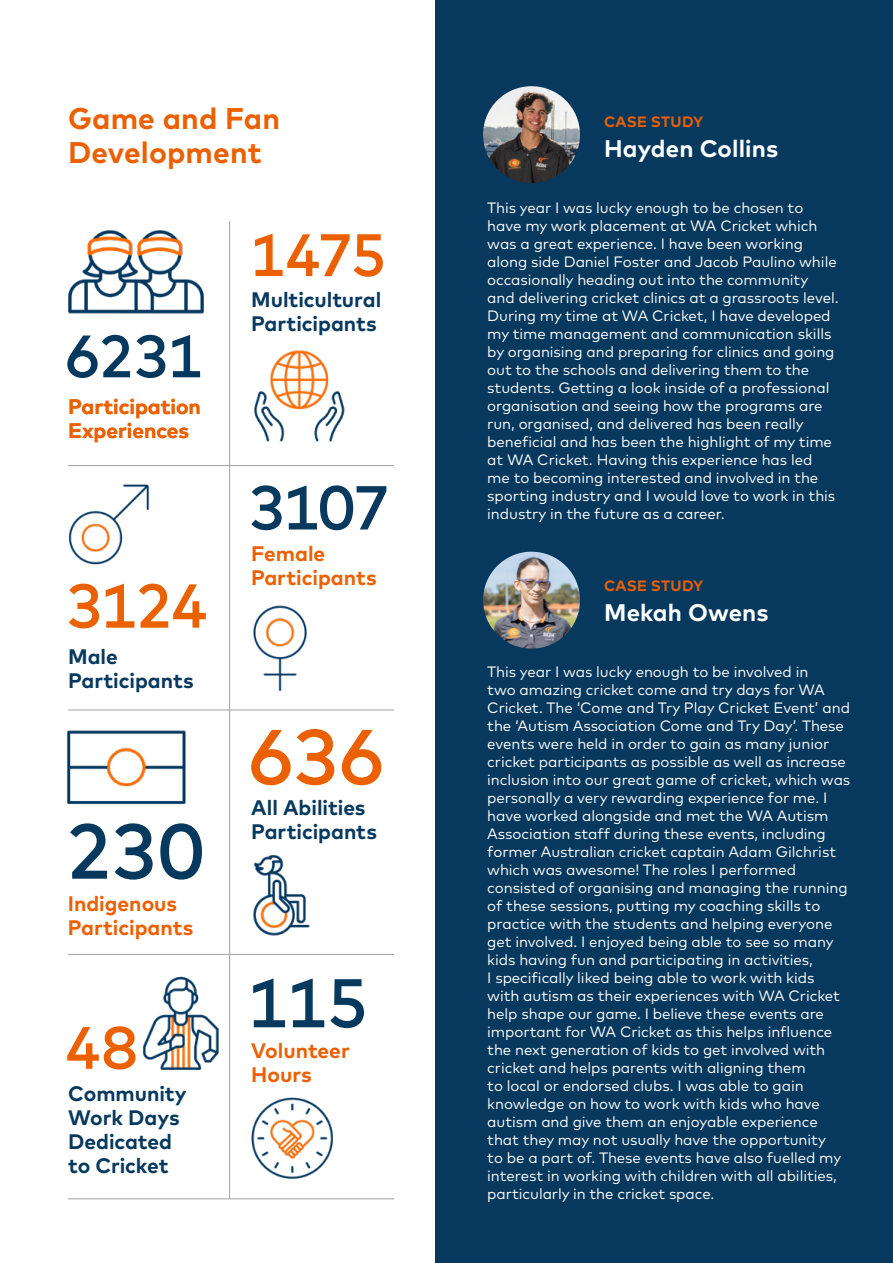
<style>
.page{position:relative;width:893px;height:1263px;background:#fff}
.page>*{position:absolute;margin:0;border:0;box-sizing:border-box;transform-origin:0 0}
.t1{font:500 77.7px "Mark";color:#07395e}
.t2{font:500 77.7px "Mark";color:#eb6000}
.t3{font:500 68.7px "Mark";color:#07395e}
.t4{font:500 61.95px "Mark";color:#eb6000}
.t5{font:500 61.95px "Mark";color:#07395e}
.t6{font:500 59.7px "Mark";letter-spacing:-.02em;color:#eb6000}
.t7{font:500 59.7px "Mark";color:#07395e}
.t8{font:700 29.85px/33.6px "Mark";letter-spacing:.005em;color:#eb6000}
.t9{font:700 24px "Mark";letter-spacing:.005em;color:#fff}
.t10{font:700 21px/24px "Mark";color:#07395e}
.t11{font:700 21px/24px "Mark";color:#eb6000}
.t12{font:15px/18px "Mark";letter-spacing:-.005em;color:#fff}
.t13{font:700 15px "Mark";letter-spacing:.015em;color:#eb6000}
</style>
<div class="page">
<div style="left:436px;top:0;width:457px;height:1263px;background:#07395e"></div>
<hr style="left:68px;top:1198px;width:326px;height:1px;background:#a1a2a2">
<hr style="left:68px;top:465px;width:326px;height:1px;background:#a1a2a2">
<hr style="left:68px;top:710px;width:326px;height:1px;background:#a1a2a2">
<hr style="left:68px;top:954px;width:326px;height:1px;background:#a1a2a2">
<hr style="left:229px;top:221px;width:1px;height:978px;background:#a1a2a2">
<img style="left:251px;top:1097px;width:82px;height:82px">
<img style="left:69px;top:484px;width:81px;height:81px">
<img style="left:253px;top:855px;width:57px;height:80px">
<img style="left:254px;top:350px;width:91px;height:92px">
<img style="left:67px;top:730px;width:119px;height:74px">
<img style="left:253px;top:605px;width:54px;height:86px">
<img style="left:143px;top:976px;width:76px;height:94px">
<img style="left:483px;top:86px;width:97px;height:97px;border-radius:48px">
<img style="left:483px;top:552px;width:97px;height:97px;border-radius:48px">
<img style="left:68px;top:230px;width:136px;height:83px">
<h3 class="t8" style="left:68px;top:102px;width:214px">Game and Fan<br>Development</h3>
<p class="t13" style="left:604px;top:113px;width:101px">CASE STUDY</p>
<h3 class="t9" style="left:604px;top:135px;width:175px">Hayden Collins</h3>
<h3 class="t7" style="left:65px;top:322px;width:140px">6231</h3>
<h3 class="t11" style="left:68px;top:394px;width:134px">Participation<br>Experiences</h3>
<h3 class="t4" style="left:66px;top:570px;width:144px">3124</h3>
<h3 class="t10" style="left:68px;top:644px;width:127px">Male<br>Participants</h3>
<h1 class="t1" style="left:66px;top:806px;width:140px">230</h1>
<h3 class="t11" style="left:68px;top:891px;width:127px">Indigenous<br>Participants</h3>
<h3 class="t6" style="left:65px;top:1013px;width:74px">48</h3>
<h3 class="t10" style="left:68px;top:1082px;width:120px">Community<br>Work Days<br>Dedicated to Cricket</h3>
<h3 class="t6" style="left:249px;top:220px;width:139px">1475</h3>
<h3 class="t10" style="left:251px;top:288px;width:132px">Multicultural<br>Participants</h3>
<h3 class="t5" style="left:248px;top:472px;width:143px">3107</h3>
<h3 class="t11" style="left:251px;top:542px;width:127px">Female<br>Participants</h3>
<h1 class="t2" style="left:248px;top:712px;width:139px">636</h1>
<h3 class="t10" style="left:251px;top:796px;width:127px">All Abilities<br>Participants</h3>
<h2 class="t3" style="left:247px;top:963px;width:123px">115</h2>
<h3 class="t11" style="left:251px;top:1039px;width:100px">Volunteer<br>Hours</h3>
<p class="t12" style="left:487px;top:199px;width:353px">This year I was lucky enough to be chosen to have my work placement at WA Cricket which was a great experience. I have been working along side Daniel Foster and Jacob Paulino while occasionally heading out into the community and delivering cricket clinics at a grassroots level.<br>During my time at WA Cricket, I have developed my time management and communication skills by organising and preparing for clinics and going out to the schools and delivering them to the students. Getting a look inside of a professional organisation and seeing how the programs are run, organised, and delivered has been really beneficial and has been the highlight of my time at WA Cricket. Having this experience has led me to becoming interested and involved in the sporting industry and I would love to work in this industry in the future as a career.</p>
<p class="t13" style="left:604px;top:577px;width:101px">CASE STUDY</p>
<h3 class="t9" style="left:604px;top:599px;width:166px">Mekah Owens</h3>
<p class="t12" style="left:487px;top:663px;width:365px">This year I was lucky enough to be involved in<br>two amazing cricket come and try days for WA Cricket. The ‘Come and Try Play Cricket Event’ and the ‘Autism Association Come and Try Day’. These events were held in order to gain as many junior cricket participants as possible as well as increase inclusion into our great game of cricket, which was personally a very rewarding experience for me. I have worked alongside and met the WA Autism Association staff during these events, including former Australian cricket captain Adam Gilchrist which was awesome! The roles I performed consisted of organising and managing the running of these sessions, putting my coaching skills to practice with the students and helping everyone get involved. I enjoyed being able to see so many kids having fun and participating in activities,<br>I specifically liked being able to work with kids<br>with autism as their experiences with WA Cricket help shape our game. I believe these events are important for WA Cricket as this helps influence the next generation of kids to get involved with cricket and helps parents with aligning them<br>to local or endorsed clubs. I was able to gain knowledge on how to work with kids who have autism and give them an enjoyable experience that they may not usually have the opportunity<br>to be a part of. These events have also fuelled my interest in working with children with all abilities, particularly in the cricket space.</p>
</div>
